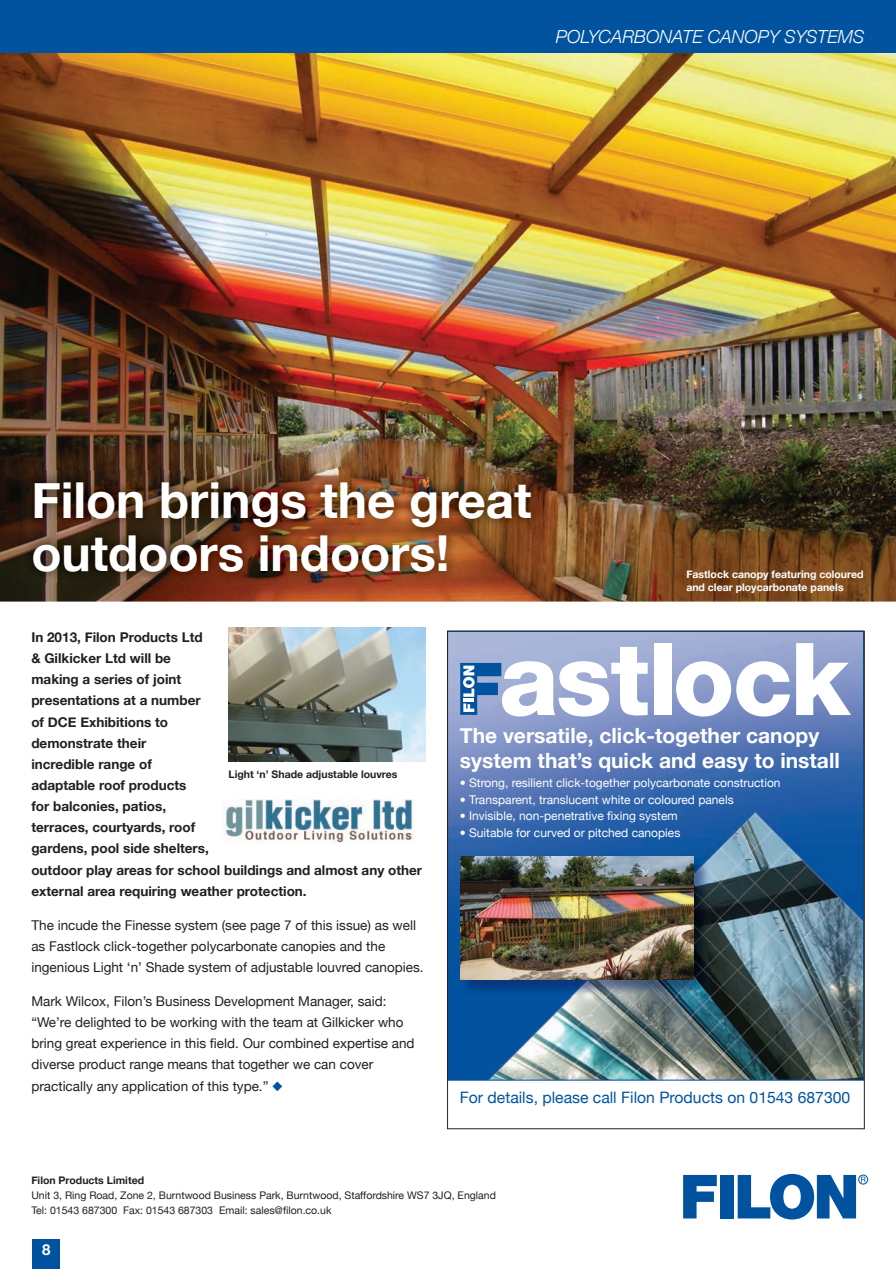
<style>
.page{position:relative;width:896px;height:1269px;background:#fff}
.page>*{position:absolute;margin:0;border:0;box-sizing:border-box;transform-origin:0 0}
.t1{font:700 49.5px/52.5px "Helvetica Neue";color:#fff}
.t2{font:700 21px/25.2px "Helvetica Neue";color:#fff}
.t3{font:italic 300 18px "Helvetica Neue";color:#fff}
.t4{font:15.75px "Helvetica Neue";color:#0153a0}
.t5{font:700 15px "Helvetica Neue";color:#fff}
.t6{font:13.5px/21px "Helvetica Neue";color:#231f20}
.t7{font:700 13.5px/21px "Helvetica Neue";color:#231f20}
.t8{font:12px "Helvetica Neue";color:#fff}
.t9{font:10.5px/15px "Helvetica Neue";color:#231f20}
.t10{font:700 10.5px/13.5px "Helvetica Neue";color:#fff}
.t11{font:700 10.5px "Helvetica Neue";color:#231f20}
.s1{color:#0153a0}
</style>
<div class="page">
<img style="left:0;top:53px;width:896px;height:548px">
<div style="left:0;top:0;width:896px;height:53px;background:#0153a0"></div>
<svg style="left:683px;top:1174px;width:34px;height:44px"></svg>
<div style="left:720px;top:1174px;width:14px;height:44px;background:#0153a0"></div>
<svg style="left:738px;top:1173px;width:127px;height:46px"></svg>
<div style="left:858px;top:1174px;width:10px;height:10px;border:1px solid #0153a0;border-radius:50%"></div>
<img style="left:449px;top:632px;width:413px;height:446px">
<img style="left:461px;top:857px;width:249px;height:139px">
<img style="left:460px;top:856px;width:233px;height:123px">
<div style="left:654px;top:643px;width:17px;height:72px;background:#fff"></div>
<svg style="left:676px;top:661px;width:114px;height:55px"></svg>
<svg style="left:796px;top:643px;width:55px;height:72px"></svg>
<svg style="left:460px;top:646px;width:188px;height:70px"></svg>
<img style="left:22px;top:471px;width:520px;height:111px">
<img style="left:223px;top:799px;width:191px;height:44px">
<img style="left:228px;top:627px;width:198px;height:134px">
<div style="left:33px;top:1239px;width:27px;height:29px;background:#0153a0"></div>
<h3 class="t3" style="left:556px;top:26px;width:310px">POLYCARBONATE CANOPY SYSTEMS</h3>
<h1 class="t1" style="left:31px;top:473px;width:502px">Filon brings the great outdoors indoors!</h1>
<p class="t10" style="left:686px;top:567px;width:179px">Fastlock canopy featuring coloured and clear ploycarbonate panels</p>
<p class="t7" style="left:31px;top:626px;width:179px">In 2013, Filon Products Ltd &amp; Gilkicker Ltd will be making a series of joint presentations at a number of DCE Exhibitions to demonstrate their incredible range of adaptable roof products<br>for balconies, patios, terraces, courtyards, roof gardens, pool side shelters,</p>
<p class="t11" style="left:228px;top:768px;width:170px">Light ‘n’ Shade adjustable louvres</p>
<p class="t7" style="left:31px;top:859px;width:392px">outdoor play areas for school buildings and almost any other external area requiring weather protection.</p>
<p class="t6" style="left:31px;top:914px;width:394px">The incude the Finesse system (see page 7 of this issue) as well as Fastlock click-together polycarbonate canopies and the ingenious Light ‘n’ Shade system of adjustable louvred canopies.</p>
<p class="t6" style="left:31px;top:989px;width:385px">Mark Wilcox, Filon’s Business Development Manager, said: “We’re delighted to be working with the team at Gilkicker who bring great experience in this field. Our combined expertise and diverse product range means that together we can cover</p>
<p class="t6" style="left:31px;top:1075px;width:253px">practically any application of this type.” <span class="s1">◆</span></p>
<h2 class="t2" style="left:460px;top:722px;width:381px">The versatile, click-together canopy system that’s quick and easy to install</h2>
<p class="t8" style="left:460px;top:775px;width:322px">• Strong, resilient click-together polycarbonate construction</p>
<p class="t8" style="left:460px;top:792px;width:275px">• Transparent, translucent white or coloured panels</p>
<p class="t8" style="left:460px;top:808px;width:219px">• Invisible, non-penetrative fixing system</p>
<p class="t8" style="left:460px;top:825px;width:222px">• Suitable for curved or pitched canopies</p>
<p class="t4" style="left:460px;top:1087px;width:392px">For details, please call Filon Products on 01543 687300</p>
<p class="t11" style="left:31px;top:1173px;width:114px">Filon Products Limited</p>
<p class="t9" style="left:31px;top:1187px;width:466px">Unit 3, Ring Road, Zone 2, Burntwood Business Park, Burntwood, Staffordshire WS7 3JQ, England<br>Tel: 01543 687300 Fax: 01543 687303 Email: sales@filon.co.uk</p>
<p class="t5" style="left:42px;top:1239px;width:10px">8</p>
</div>
